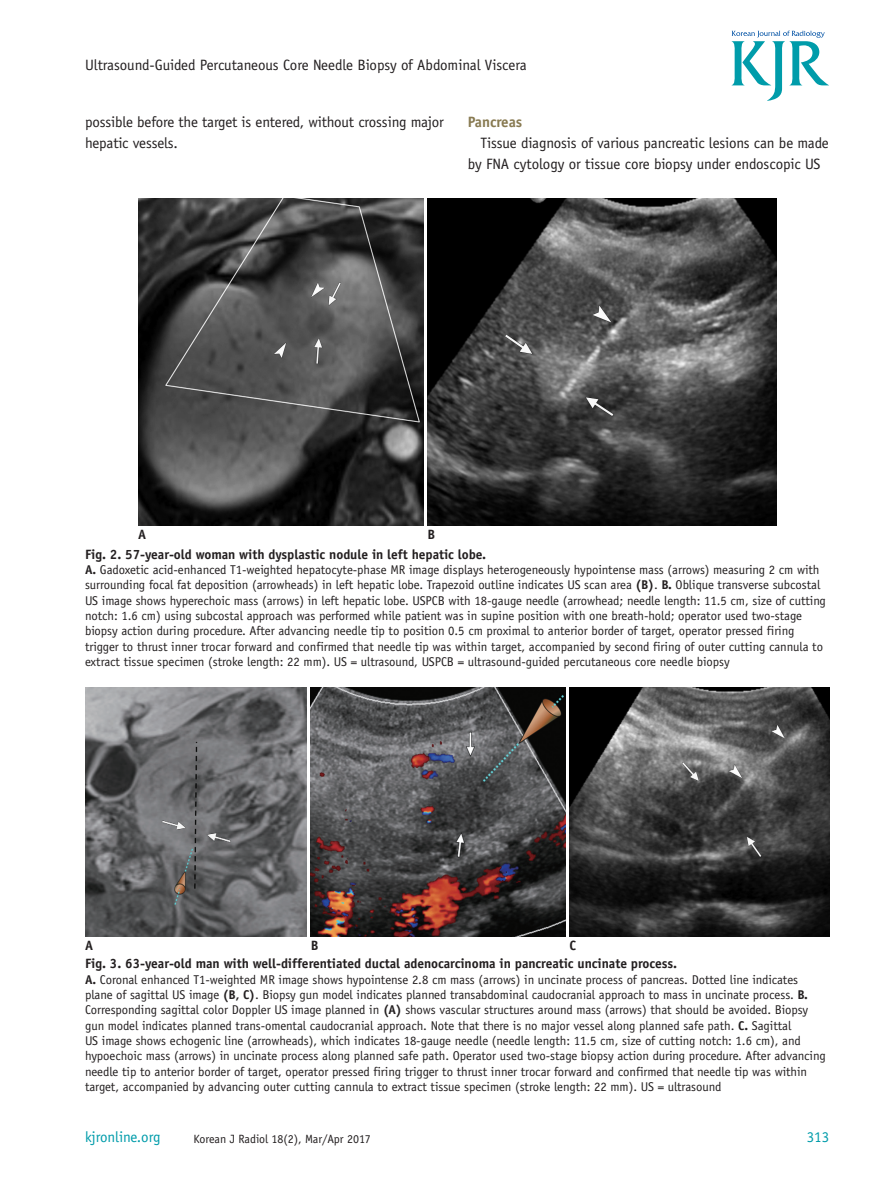
<style>
.page{position:relative;width:893px;height:1191px;background:#fff}
.page>*{position:absolute;margin:0;border:0;box-sizing:border-box;transform-origin:0 0}
.본문{font:15px/21px "Officina Sans Std";letter-spacing:-.01em;color:#231f20}
.t1{font:15px "Officina Sans Std";letter-spacing:-.005em;color:#009caa}
._1_제목{font:700 15px "Officina Sans Std";letter-spacing:-.005em;color:#887a51}
.그림제목{font:700 13.5px "Officina Sans Std";letter-spacing:-.005em;color:#231f20}
.그림제목1{font:12.75px/15.3px "Officina Sans Std";letter-spacing:-.005em;color:#231f20}
.t2{font:12px "Officina Sans Std";letter-spacing:-.005em;color:#231f20}
.s1{font-weight:700}
</style>
<div class="page">
<svg style="left:732px;top:31px;width:97px;height:70px"></svg>
<img style="left:138px;top:198px;width:285px;height:328px">
<img style="left:427px;top:198px;width:349px;height:328px">
<img style="left:85px;top:688px;width:222px;height:248px">
<img style="left:311px;top:688px;width:254px;height:248px">
<img style="left:569px;top:688px;width:260px;height:248px">
<p class="본문" style="left:85px;top:54px;width:443px">Ultrasound-Guided Percutaneous Core Needle Biopsy of Abdominal Viscera</p>
<p class="본문" style="left:85px;top:112px;width:360px">possible before the target is entered, without crossing major hepatic vessels.</p>
<p class="_1_제목" style="left:468px;top:113px;width:56px">Pancreas</p>
<p class="본문" style="left:468px;top:133px;width:363px;text-indent:13px">Tissue diagnosis of various pancreatic lesions can be made by FNA cytology or tissue core biopsy under endoscopic US</p>
<p class="그림제목" style="left:138px;top:526px;width:10px">A</p>
<p class="그림제목" style="left:427px;top:526px;width:9px">B</p>
<p class="그림제목" style="left:85px;top:545px;width:403px">Fig. 2. 57-year-old woman with dysplastic nodule in left hepatic lobe.</p>
<p class="그림제목1" style="left:85px;top:562px;width:742px"><span class="s1">A.</span> Gadoxetic acid-enhanced T1-weighted hepatocyte-phase MR image displays heterogeneously hypointense mass (arrows) measuring 2 cm with surrounding focal fat deposition (arrowheads) in left hepatic lobe. Trapezoid outline indicates US scan area <span class="s1">(B)</span>. <span class="s1">B.</span> Oblique transverse subcostal US image shows hyperechoic mass (arrows) in left hepatic lobe. USPCB with 18-gauge needle (arrowhead; needle length: 11.5 cm, size of cutting notch: 1.6 cm) using subcostal approach was performed while patient was in supine position with one breath-hold; operator used two-stage biopsy action during procedure. After advancing needle tip to position 0.5 cm proximal to anterior border of target, operator pressed firing trigger to thrust inner trocar forward and confirmed that needle tip was within target, accompanied by second firing of outer cutting cannula to extract tissue specimen (stroke length: 22 mm). US = ultrasound, USPCB = ultrasound-guided percutaneous core needle biopsy</p>
<p class="그림제목" style="left:85px;top:936px;width:10px">A</p>
<p class="그림제목" style="left:311px;top:936px;width:9px">B</p>
<p class="그림제목" style="left:569px;top:936px;width:8px">C</p>
<p class="그림제목" style="left:85px;top:955px;width:593px">Fig. 3. 63-year-old man with well-differentiated ductal adenocarcinoma in pancreatic uncinate process.</p>
<p class="그림제목1" style="left:85px;top:972px;width:742px"><span class="s1">A.</span> Coronal enhanced T1-weighted MR image shows hypointense 2.8 cm mass (arrows) in uncinate process of pancreas. Dotted line indicates plane of sagittal US image <span class="s1">(B, C)</span>. Biopsy gun model indicates planned transabdominal caudocranial approach to mass in uncinate process. <span class="s1">B.<br></span>Corresponding sagittal color Doppler US image planned in <span class="s1">(A)</span> shows vascular structures around mass (arrows) that should be avoided. Biopsy gun model indicates planned trans-omental caudocranial approach. Note that there is no major vessel along planned safe path. <span class="s1">C.</span> Sagittal<br>US image shows echogenic line (arrowheads), which indicates 18-gauge needle (needle length: 11.5 cm, size of cutting notch: 1.6 cm), and hypoechoic mass (arrows) in uncinate process along planned safe path. Operator used two-stage biopsy action during procedure. After advancing needle tip to anterior border of target, operator pressed firing trigger to thrust inner trocar forward and confirmed that needle tip was within target, accompanied by advancing outer cutting cannula to extract tissue specimen (stroke length: 22 mm). US = ultrasound</p>
<p class="t1" style="left:85px;top:1128px;width:77px">kjronline.org</p>
<p class="t2" style="left:194px;top:1132px;width:179px">Korean J Radiol 18(2), Mar/Apr 2017</p>
<p class="t1" style="left:807px;top:1128px;width:24px">313</p>
</div>
